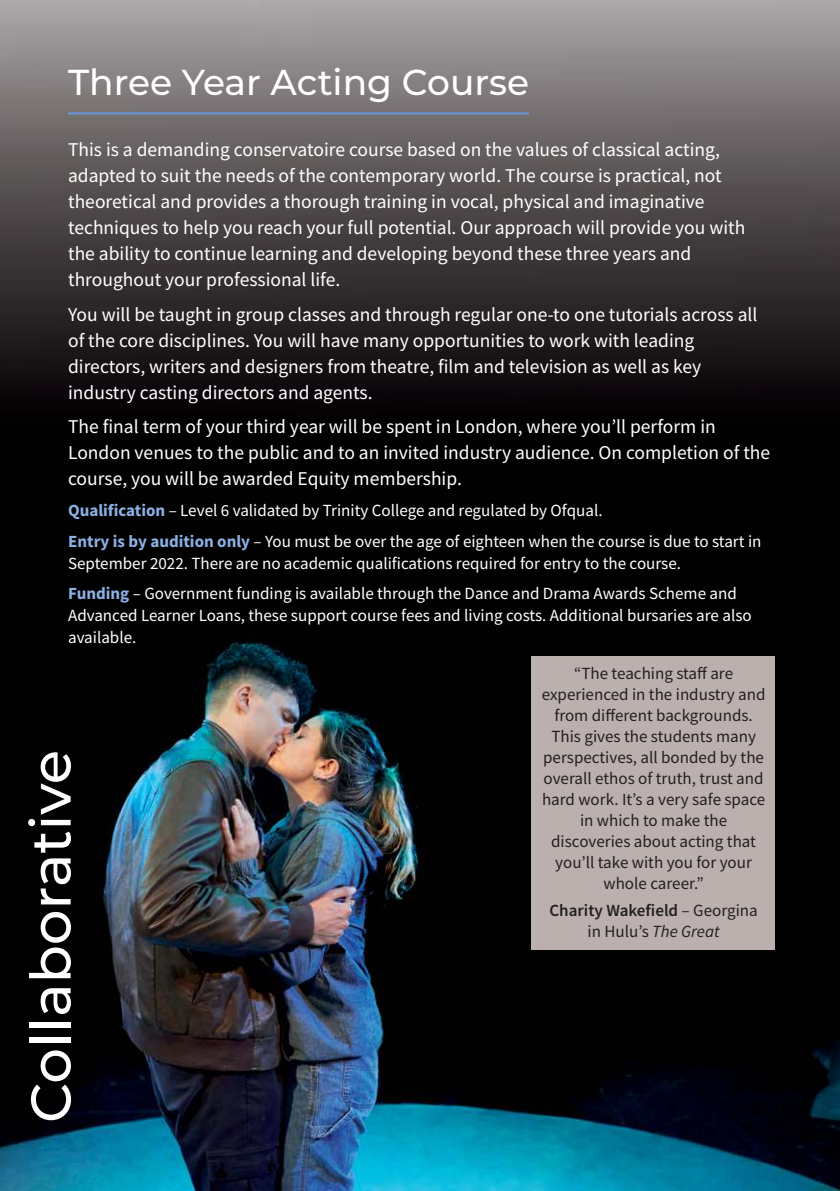
<style>
.page{position:relative;width:840px;height:1191px;background:#fff}
.page>*{position:absolute;margin:0;border:0;box-sizing:border-box;transform-origin:0 0}
.t1{font:500 56px "Montserrat";color:#fff}
.t2{font:500 36px "Montserrat";color:#fff}
.t3{font:19.6px/26px "Source Sans Pro";color:#fff}
.t4{font:17px/30.4px "Source Sans Pro";color:#fff}
.t5{font:17px/21px "Source Sans Pro";color:#221f1f;text-align:center}
.s1{font-weight:700;color:#8cb0e5}
.s2{font-weight:600}
.s3{font-style:italic}
</style>
<div class="page">
<img style="left:0;top:0;width:839px;height:1191px">
<hr style="left:68px;top:112px;width:461px;height:2px;background:#6696dc">
<div style="left:531px;top:655px;width:243px;height:294px;background:#bbb0ae"></div>
<h2 class="t2" style="left:68px;top:68px;width:462px">Three Year Acting Course</h2>
<p class="t3" style="left:68px;top:138px;width:678px">This is a demanding conservatoire course based on the values of classical acting, adapted to suit the needs of the contemporary world. The course is practical, not theoretical and provides a thorough training in vocal, physical and imaginative techniques to help you reach your full potential. Our approach will provide you with the ability to continue learning and developing beyond these three years and throughout your professional life.</p>
<p class="t3" style="left:68px;top:303px;width:690px">You will be taught in group classes and through regular one-to one tutorials across all of the core disciplines. You will have many opportunities to work with leading directors, writers and designers from theatre, film and television as well as key industry casting directors and agents.</p>
<p class="t3" style="left:68px;top:415px;width:703px">The final term of your third year will be spent in London, where you’ll perform in<br>London venues to the public and to an invited industry audience. On completion of the course, you will be awarded Equity membership.</p>
<p class="t4" style="left:68px;top:496px;width:694px"><span class="s1">Qualification</span> – Level 6 validated by Trinity College and regulated by Ofqual.<br><span class="s1">Entry is by audition only</span> – You must be over the age of eighteen when the course is due to start in</p>
<p class="t4" style="left:68px;top:549px;width:670px">September 2022. There are no academic qualifications required for entry to the course.<br><span class="s1">Funding</span> – Government funding is available through the Dance and Drama Awards Scheme and</p>
<p class="t4" style="left:68px;top:606px;width:684px;line-height:22px">Advanced Learner Loans, these support course fees and living costs. Additional bursaries are also available.</p>
<p class="t5" style="left:541px;top:664px;width:225px">“The teaching staff are experienced in the industry and from different backgrounds.<br>This gives the students many perspectives, all bonded by the overall ethos of truth, trust and hard work. It’s a very safe space in which to make the discoveries about acting that you’ll take with you for your whole career.”</p>
<p class="t5" style="left:549px;top:901px;width:210px"><span class="s2">Charity Wakefield</span> – Georgina in Hulu’s <span class="s3">The Great</span></p>
<h1 class="t1" style="left:28px;top:1123px;width:374px;rotate:-90deg">Collaborative</h1>
</div>
